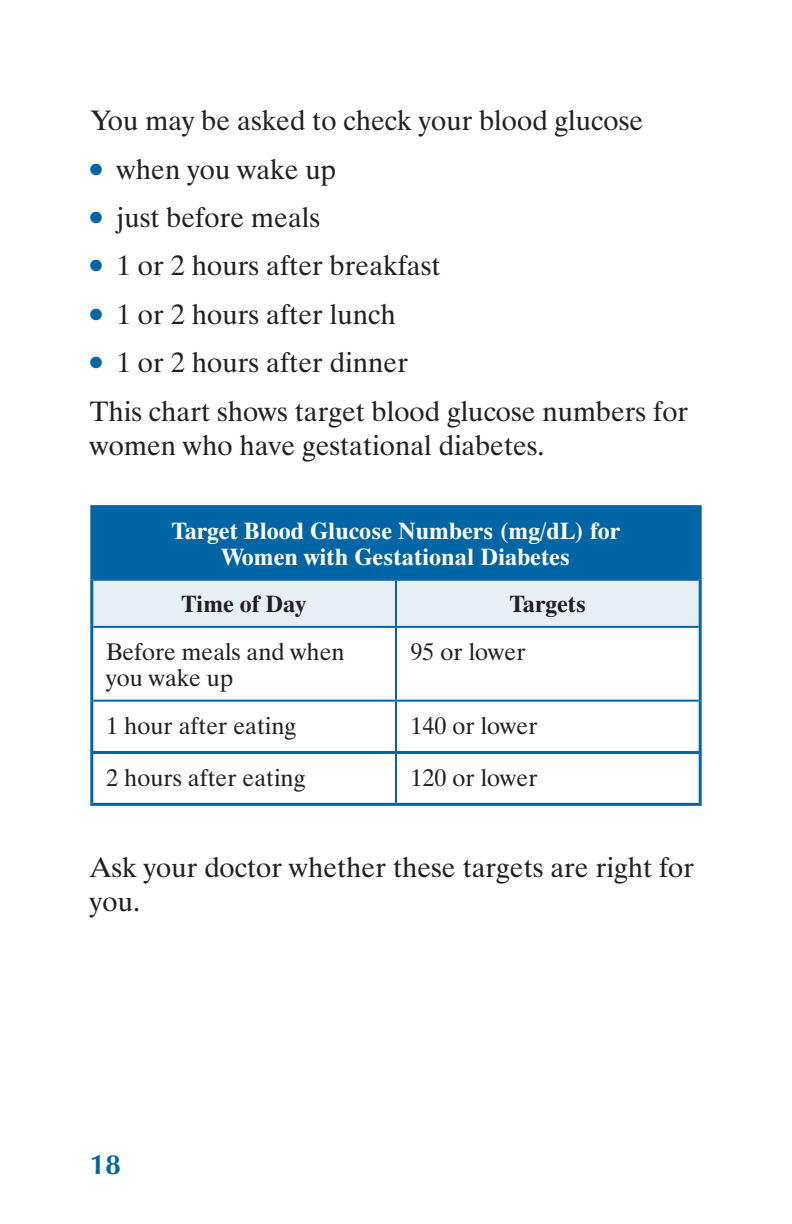
<style>
.page{position:relative;width:792px;height:1224px;background:#fff}
.page>*{position:absolute;margin:0;border:0;box-sizing:border-box;transform-origin:0 0}
.t1{font:28px/34px "Dutch 801 BT";color:#231f20}
.t2{font:700 28px "Zapf Humanist 601 BT";color:#0065a4}
.t3{font:24px/26px "Dutch 801 BT";color:#231f20}
.t4{font:700 24px/26px "Dutch 801 BT";color:#fff;text-align:center}
.t5{font:700 24px "Dutch 801 BT";color:#231f20}
.s1{color:#0065a4}
</style>
<div class="page">
<div style="left:92px;top:507px;width:608px;height:73px;background:#0065a4"></div>
<div style="left:92px;top:580px;width:304px;height:47px;background:#e8eef6"></div>
<div style="left:396px;top:580px;width:304px;height:47px;background:#e8eef6"></div>
<hr style="left:699px;top:508px;width:3px;height:72px;background:#0065a4">
<hr style="left:93px;top:579px;width:303px;height:2px;background:#0065a4">
<hr style="left:396px;top:579px;width:303px;height:2px;background:#0065a4">
<hr style="left:395px;top:581px;width:2px;height:45px;background:#0065a4">
<hr style="left:93px;top:626px;width:303px;height:2px;background:#0065a4">
<hr style="left:396px;top:626px;width:303px;height:2px;background:#0065a4">
<hr style="left:395px;top:628px;width:2px;height:72px;background:#0065a4">
<hr style="left:93px;top:700px;width:303px;height:2px;background:#0065a4">
<hr style="left:396px;top:700px;width:303px;height:2px;background:#0065a4">
<hr style="left:395px;top:702px;width:2px;height:49px;background:#0065a4">
<hr style="left:395px;top:754px;width:2px;height:49px;background:#0065a4">
<hr style="left:90px;top:505px;width:306px;height:3px;background:#0065a4">
<hr style="left:90px;top:508px;width:3px;height:72px;background:#0065a4">
<hr style="left:396px;top:505px;width:306px;height:3px;background:#0065a4">
<hr style="left:90px;top:580px;width:3px;height:47px;background:#0065a4">
<hr style="left:699px;top:580px;width:3px;height:47px;background:#0065a4">
<hr style="left:90px;top:627px;width:3px;height:74px;background:#0065a4">
<hr style="left:699px;top:627px;width:3px;height:74px;background:#0065a4">
<hr style="left:90px;top:701px;width:3px;height:50px;background:#0065a4">
<hr style="left:699px;top:701px;width:3px;height:50px;background:#0065a4">
<hr style="left:90px;top:754px;width:3px;height:49px;background:#0065a4">
<hr style="left:699px;top:754px;width:3px;height:49px;background:#0065a4">
<hr style="left:90px;top:751px;width:306px;height:3px;background:#0065a4">
<hr style="left:90px;top:803px;width:306px;height:3px;background:#0065a4">
<hr style="left:396px;top:751px;width:306px;height:3px;background:#0065a4">
<hr style="left:396px;top:803px;width:306px;height:3px;background:#0065a4">
<p class="t1" style="left:90px;top:103px;width:555px">You may be asked to check your blood glucose</p>
<p class="t1" style="left:90px;top:152px;width:248px"><span class="s1">●</span> when you wake up</p>
<p class="t1" style="left:90px;top:200px;width:232px"><span class="s1">●</span> just before meals</p>
<p class="t1" style="left:90px;top:248px;width:352px"><span class="s1">●</span> 1 or 2 hours after breakfast</p>
<p class="t1" style="left:90px;top:297px;width:307px"><span class="s1">●</span> 1 or 2 hours after lunch</p>
<p class="t1" style="left:90px;top:345px;width:320px"><span class="s1">●</span> 1 or 2 hours after dinner</p>
<p class="t1" style="left:90px;top:394px;width:600px">This chart shows target blood glucose numbers for women who have gestational diabetes.</p>
<p class="t4" style="left:172px;top:518px;width:450px">Target Blood Glucose Numbers (mg/dL) for<br>Women with Gestational Diabetes</p>
<p class="t5" style="left:182px;top:590px;width:126px">Time of Day</p>
<p class="t5" style="left:510px;top:590px;width:78px">Targets</p>
<p class="t3" style="left:106px;top:639px;width:240px">Before meals and when you wake up</p>
<p class="t3" style="left:410px;top:639px;width:117px">95 or lower</p>
<p class="t3" style="left:106px;top:713px;width:192px">1 hour after eating</p>
<p class="t3" style="left:410px;top:713px;width:129px">140 or lower</p>
<p class="t3" style="left:106px;top:764px;width:201px">2 hours after eating</p>
<p class="t3" style="left:410px;top:764px;width:129px">120 or lower</p>
<p class="t1" style="left:90px;top:850px;width:606px">Ask your doctor whether these targets are right for you.</p>
<p class="t2" style="left:90px;top:1147px;width:32px">18</p>
</div>
